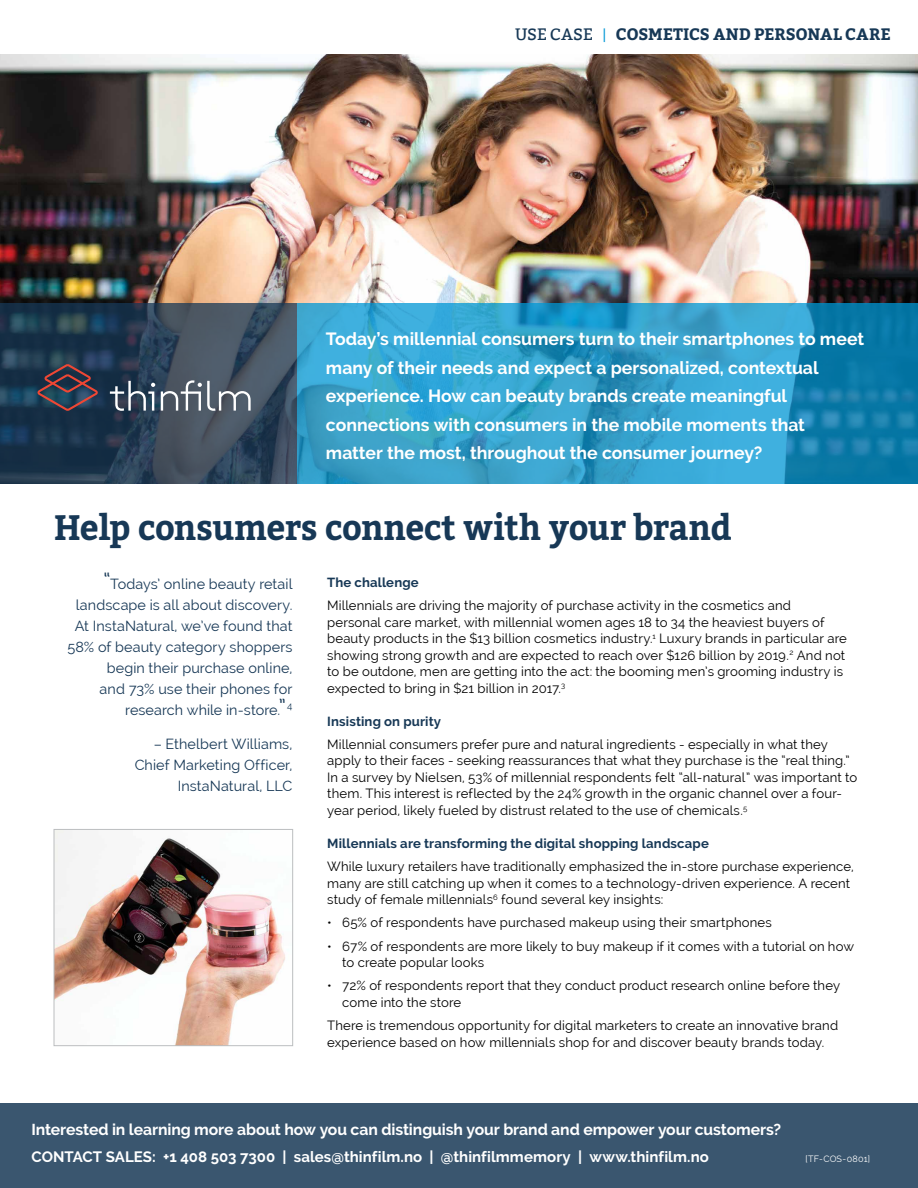
<style>
.page{position:relative;width:918px;height:1188px;background:#fff}
.page>*{position:absolute;margin:0;border:0;box-sizing:border-box;transform-origin:0 0}
.t1{font:700 35.25px "Bitter";letter-spacing:-.01em;color:#173856;scale:.95 1}
.t2{font:700 17.7px/28.5px "Raleway";color:#fff}
.t3{font:700 16.5px "Bitter";letter-spacing:-.005em;color:#173856}
.t4{font:700 15.75px "Raleway";letter-spacing:-.005em;color:#fff}
.t5{font:700 15px "Raleway";letter-spacing:.005em;color:#fff}
.t6{font:14.4px/21px "Raleway";letter-spacing:.005em;color:#173856;text-align:right}
.t7{font:13.2px/16.5px "Raleway";letter-spacing:.01em;color:#000}
.t8{font:700 13.2px "Raleway";letter-spacing:.01em;color:#173856}
.t9{font:9.6px "Raleway";color:#173856}
.t10{font:9px "Raleway";letter-spacing:.02em;color:#fff}
.s1{font-weight:400}
.s2{font-family:"PT Sans";font-weight:400;color:#0097d5}
.s3{font-size:22.35px}
</style>
<div class="page">
<img style="left:0;top:54px;width:918px;height:430px">
<svg style="left:0;top:303px;width:297px;height:180px;background:#2e4256"></svg>
<svg style="left:297px;top:303px;width:621px;height:181px;background:#2e9bc7"></svg>
<img style="left:56px;top:831px;width:229px;height:213px">
<div style="left:54px;top:829px;width:239px;height:217px;border:1px solid #bcbec0"></div>
<div style="left:0;top:1104px;width:918px;height:84px;background:#3a566f"></div>
<svg style="left:38px;top:364px;width:60px;height:47px;background:#403b4b"></svg>
<svg style="left:110px;top:381px;width:45px;height:30px"></svg>
<svg style="left:161px;top:380px;width:90px;height:31px;background:#6f7782"></svg>
<p class="t3" style="left:515px;top:24px;width:378px"><span class="s1">USE CASE</span> <span class="s2">|</span> COSMETICS AND PERSONAL CARE</p>
<p class="t2" style="left:326px;top:325px;width:540px">Today’s millennial consumers turn to their smartphones to meet many of their needs and expect a personalized, contextual experience. How can beauty brands create meaningful connections with consumers in the mobile moments that matter the most, throughout the consumer journey?</p>
<h1 class="t1" style="left:54px;top:506px;width:715px">Help consumers connect with your brand</h1>
<p class="t8" style="left:327px;top:575px;width:93px">The challenge</p>
<p class="t7" style="left:327px;top:597px;width:521px">Millennials are driving the majority of purchase activity in the cosmetics and personal care market, with millennial women ages 18 to 34 the heaviest buyers of beauty products in the $13 billion cosmetics industry.<sup>1</sup> Luxury brands in particular are showing strong growth and are expected to reach over $126 billion by 2019.<sup>2</sup> And not to be outdone, men are getting into the act: the booming men’s grooming industry is expected to bring in $21 billion in 2017.<sup>3</sup></p>
<p class="t8" style="left:327px;top:713px;width:115px">Insisting on purity</p>
<p class="t7" style="left:327px;top:736px;width:532px">Millennial consumers prefer pure and natural ingredients - especially in what they apply to their faces - seeking reassurances that what they purchase is the “real thing.” In a survey by Nielsen, 53% of millennial respondents felt “all-natural” was important to them. This interest is reflected by the 24% growth in the organic channel over a four&shy;year period, likely fueled by distrust related to the use of chemicals.<sup>5</sup></p>
<p class="t8" style="left:327px;top:836px;width:383px">Millennials are transforming the digital shopping landscape</p>
<p class="t7" style="left:327px;top:858px;width:528px">While luxury retailers have traditionally emphasized the in-store purchase experience, many are still catching up when it comes to a technology-driven experience. A recent study of female millennials<sup>6</sup> found several key insights:</p>
<p class="t7" style="left:327px;top:914px;width:446px">• 65% of respondents have purchased makeup using their smartphones</p>
<p class="t7" style="left:342px;top:938px;width:513px;text-indent:-15px">• 67% of respondents are more likely to buy makeup if it comes with a tutorial on how to create popular looks</p>
<p class="t7" style="left:342px;top:977px;width:499px;text-indent:-15px">• 72% of respondents report that they conduct product research online before they come into the store</p>
<p class="t7" style="left:327px;top:1017px;width:512px">There is tremendous opportunity for digital marketers to create an innovative brand experience based on how millennials shop for and discover beauty brands today.</p>
<p class="t6" style="left:104px;top:573px;width:190px"><span class="s3">“</span>Todays’ online beauty retail</p>
<p class="t6" style="left:76px;top:594px;width:218px">landscape is all about discovery.</p>
<p class="t6" style="left:75px;top:615px;width:219px">At InstaNatural, we’ve found that</p>
<p class="t6" style="left:67px;top:636px;width:227px">58% of beauty category shoppers</p>
<p class="t6" style="left:107px;top:657px;width:187px">begin their purchase online,</p>
<p class="t6" style="left:100px;top:678px;width:194px">and 73% use their phones for</p>
<p class="t6" style="left:125px;top:699px;width:162px">research while in-store.<span class="s3">”</span></p>
<p class="t9" style="left:287px;top:700px;width:7px">4</p>
<p class="t6" style="left:135px;top:733px;width:159px">– Ethelbert Williams,<br>Chief Marketing Officer,<br>InstaNatural, LLC</p>
<p class="t4" style="left:32px;top:1120px;width:751px">Interested in learning more about how you can distinguish your brand and empower your customers?</p>
<p class="t5" style="left:32px;top:1149px;width:679px">CONTACT SALES: +1 408 503 7300 | sales@thinfilm.no | @thinfilmmemory | www.thinfilm.no</p>
<p class="t10" style="left:806px;top:1154px;width:66px">[TF-COS-0801]</p>
</div>
